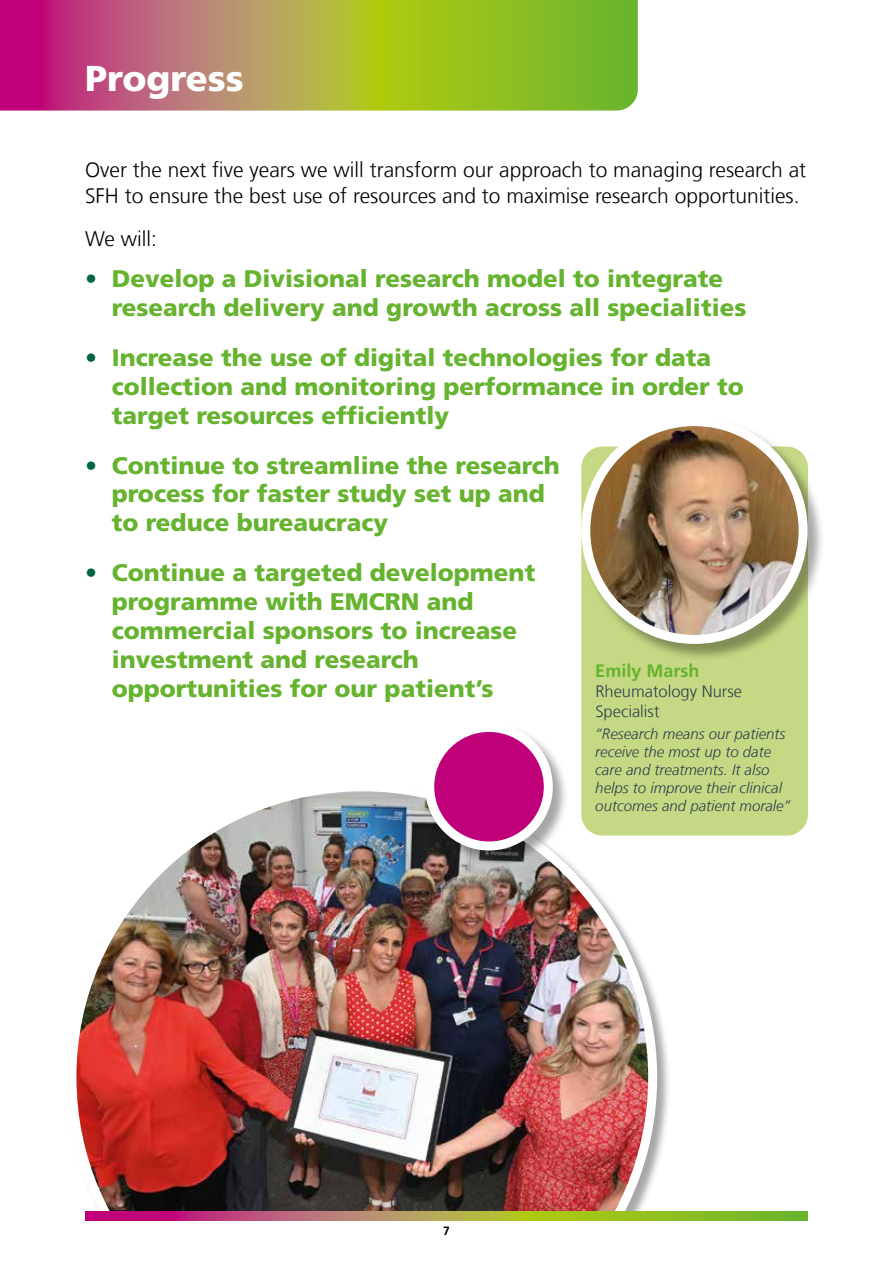
<style>
.page{position:relative;width:893px;height:1263px;background:#fff}
.page>*{position:absolute;margin:0;border:0;box-sizing:border-box;transform-origin:0 0}
.t1{font:900 36px "Frutiger LT Com";color:#fff}
.t2{font:900 24px/28.8px "Frutiger LT Com";color:#65b32e}
.t3{font:300 21px/25.2px "Frutiger LT Com";color:#000}
.t4{font:700 18px "Frutiger LT Com";color:#65b32e}
.t5{font:300 16.5px/19.8px "Frutiger LT Com";color:#333f4f}
.t6{font:italic 300 15px/18px "Frutiger LT Com";color:#333f4f}
.t7{font:700 12px "Frutiger LT Com";color:#000}
.s1{color:#064}
</style>
<div class="page">
<img style="left:76px;top:791px;width:581px;height:421px">
<svg style="left:0;top:0;width:638px;height:111px;background:#a8914c"></svg>
<div style="left:581px;top:446px;width:227px;height:390px;background:#c5d984;border-radius:21px"></div>
<div style="left:582px;top:418px;width:243px;height:243px;background:#000;opacity:.35"></div>
<img style="left:587px;top:422px;width:216px;height:217px">
<div style="left:581px;top:417px;width:227px;height:227px;border:9px solid #fff;border-radius:50%"></div>
<div style="left:425px;top:723px;width:144px;height:144px;background:#000;opacity:.35"></div>
<div style="left:430px;top:727px;width:118px;height:119px;background:#bf0078;border-radius:50%"></div>
<div style="left:425px;top:723px;width:128px;height:127px;border:9px solid #fff;border-radius:50%"></div>
<svg style="left:85px;top:1212px;width:723px;height:8px;background:#a9884d"></svg>
<h1 class="t1" style="left:85px;top:56px;width:160px">Progress</h1>
<p class="t3" style="left:85px;top:158px;width:723px">Over the next five years we will transform our approach to managing research at<br>SFH to ensure the best use of resources and to maximise research opportunities.</p>
<p class="t3" style="left:85px;top:226px;width:73px">We will:</p>
<p class="t2" style="left:112px;top:264px;width:636px;text-indent:-27px"><span class="s1">•</span> Develop a Divisional research model to integrate research delivery and growth across all specialities</p>
<p class="t2" style="left:112px;top:343px;width:634px;text-indent:-27px"><span class="s1">•</span> Increase the use of digital technologies for data collection and monitoring performance in order to target resources efficiently</p>
<p class="t2" style="left:112px;top:451px;width:450px;text-indent:-27px"><span class="s1">•</span> Continue to streamline the research process for faster study set up and to reduce bureaucracy</p>
<p class="t2" style="left:112px;top:558px;width:425px;text-indent:-27px"><span class="s1">•</span> Continue a targeted development programme with EMCRN and commercial sponsors to increase investment and research opportunities for our patient’s</p>
<p class="t4" style="left:595px;top:660px;width:106px">Emily Marsh</p>
<p class="t5" style="left:595px;top:681px;width:148px">Rheumatology Nurse<br>Specialist</p>
<p class="t6" style="left:595px;top:724px;width:197px">“Research means our patients receive the most up to date care and treatments. It also helps to improve their clinical outcomes and patient morale”</p>
<p class="t7" style="left:443px;top:1223px;width:8px">7</p>
</div>
